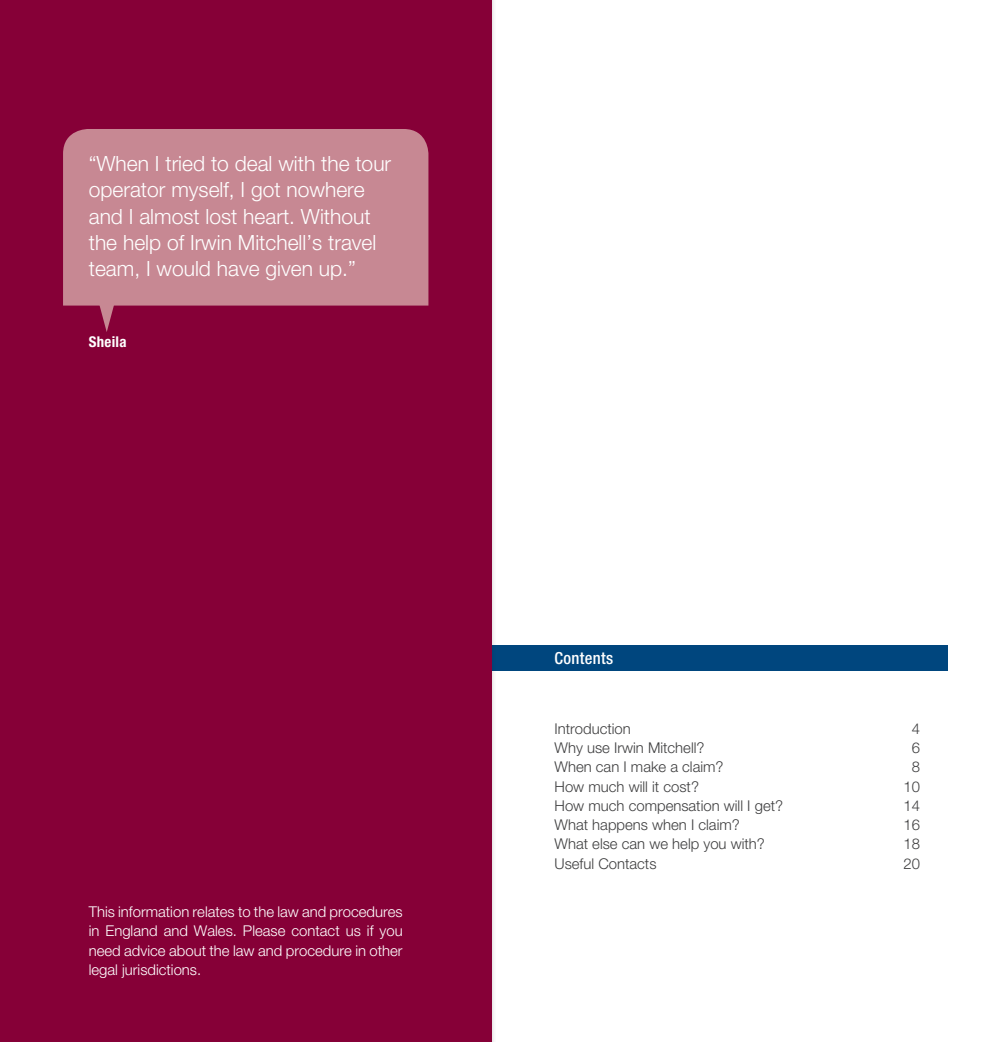
<style>
.page{position:relative;width:983px;height:1042px;background:#fff}
.page>*{position:absolute;margin:0;border:0;box-sizing:border-box;transform-origin:0 0}
.t1{font:300 21px/26.2px "Helvetica Neue";color:#fff}
.t2{font:500 condensed 16.62px "Helvetica Neue";letter-spacing:.02em;color:#fff}
.t3{font:300 14.88px/19.2px "Helvetica Neue";color:#3e3e3f}
.t4{font:300 14.88px/19.2px "Helvetica Neue";color:#fff;text-align:justify}
.t5{font:700 condensed 14.88px "Helvetica Neue";letter-spacing:.02em;color:#fff}
</style>
<div class="page">
<div style="left:491px;top:645px;width:456px;height:26px;background:#00467e"></div>
<div style="left:0;top:0;width:491px;height:1042px;background:#860037"></div>
<div style="left:63px;top:129px;width:365px;height:177px;background:#c78893"></div>
<svg style="left:99px;top:304px;width:15px;height:28px"></svg>
<h1 class="t1" style="left:89px;top:150px;width:304px">“When I tried to deal with the tour operator myself, I got nowhere and I almost lost heart. Without the help of Irwin Mitchell’s travel team, I would have given up.”</h1>
<p class="t5" style="left:89px;top:333px;width:39px">Sheila</p>
<p class="t4" style="left:89px;top:902px;width:315px">This information relates to the law and procedures in England and Wales. Please contact us if you need advice about the law and procedure in other legal jurisdictions.</p>
<p class="t2" style="left:554px;top:648px;width:60px">Contents</p>
<p class="t3" style="left:554px;top:718px;width:230px">Introduction<br>Why use Irwin Mitchell?<br>When can I make a claim?<br>How much will it cost?<br>How much compensation will I get?<br>What happens when I claim?<br>What else can we help you with?<br>Useful Contacts</p>
<p class="t3" style="left:903px;top:718px;width:18px;text-align:center">4<br>6<br>8<br>10<br>14<br>16<br>18<br>20</p>
</div>
